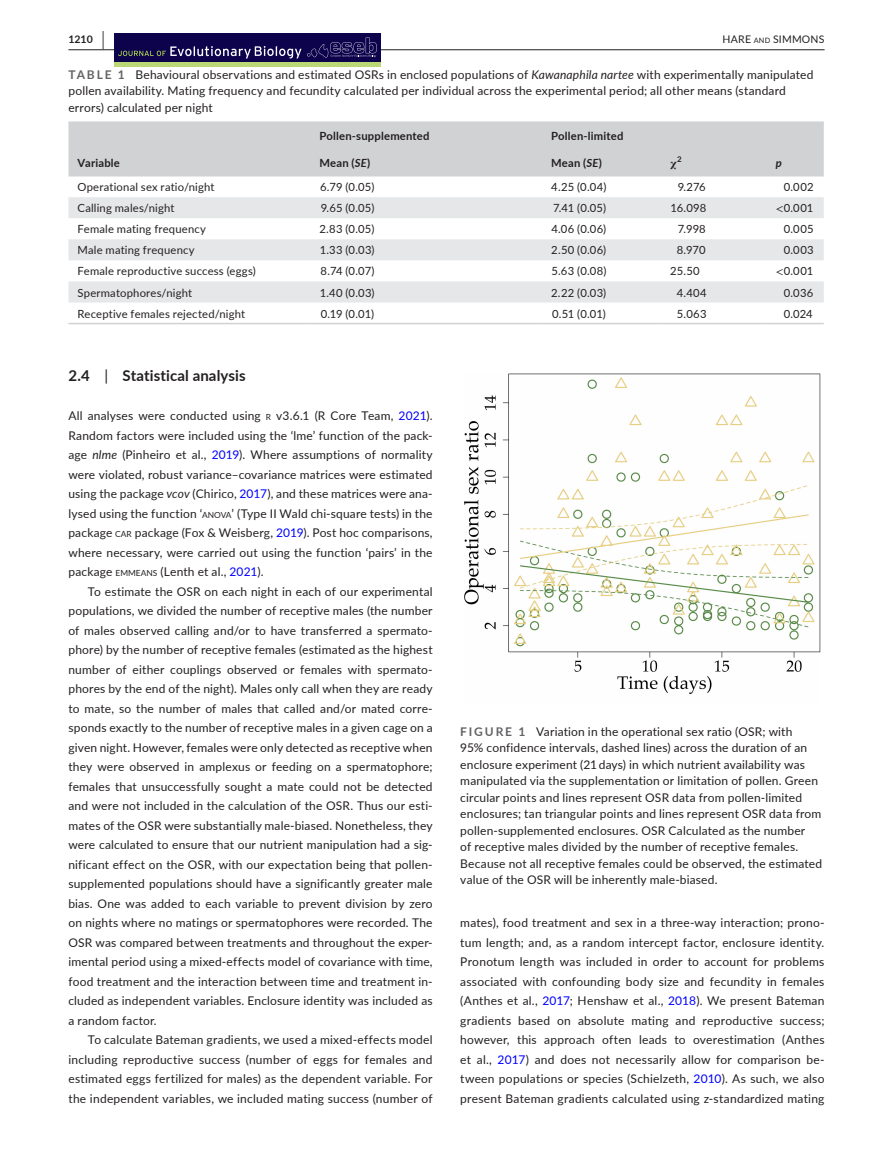
<style>
.page{position:relative;width:893px;height:1174px;background:#fff}
.page>*{position:absolute;margin:0;border:0;box-sizing:border-box;transform-origin:0 0}
.t1{font:700 15px "Lato";letter-spacing:.005em;color:#231f20}
.t2{font:12px/19.5px "Lato";letter-spacing:.015em;color:#231f20;text-align:justify}
.t3{font:11.25px "Lato";letter-spacing:.015em;color:#231f20}
.t4{font:700 11.25px "Lato";letter-spacing:.02em;color:#231f20}
.t5{font:700 11.25px "STIX";color:#231f20}
.t6{font:italic 700 11.25px "Lato";color:#231f20}
.t7{font:10.5px "Lato";letter-spacing:.02em;color:#231f20}
.t8{font:700 10.5px "Lato";color:#231f20}
.t9{font:700 7.8px "Lato";color:#231f20}
.s1{font-size:19.5px}
.s2{font-size:7.35px}
.s3{font-weight:700;color:#636366}
.s4{font-style:italic}
.s5{font-family:"STIX"}
.s6{font-weight:400}
.s7{font-size:8.4px}
.s8{color:#00f}
</style>
<div class="page">
<hr style="left:68px;top:49px;width:756px;height:1px;background:#231f20">
<div style="left:114px;top:33px;width:267px;height:33px;background:#0d024c"></div>
<hr style="left:114px;top:62px;width:267px;height:4px;background:#bad976">
<svg style="left:118px;top:46px;width:183px;height:13px"></svg>
<svg style="left:307px;top:38px;width:70px;height:20px"></svg>
<div style="left:68px;top:121px;width:756px;height:55px;background:#d1d2d4"></div>
<svg style="left:68px;top:197px;width:756px;height:105px;fill:#e6e7e9"></svg>
<hr style="left:68px;top:323px;width:242px;height:1px;background:#d1d2d4">
<hr style="left:310px;top:323px;width:232px;height:1px;background:#d1d2d4">
<hr style="left:542px;top:323px;width:119px;height:1px;background:#d1d2d4">
<hr style="left:661px;top:323px;width:106px;height:1px;background:#d1d2d4">
<hr style="left:767px;top:323px;width:57px;height:1px;background:#d1d2d4">
<img style="left:464px;top:373px;width:357px;height:321px">
<p class="t8" style="left:68px;top:31px;width:37px">1210 <span class="s1">|</span></p>
<p class="t7" style="left:723px;top:31px;width:103px">HARE <span class="s2">AND</span> SIMMONS</p>
<p class="t2" style="left:68px;top:66px;width:746px;line-height:16.5px;text-align:left"><span class="s3">TABLE 1</span> Behavioural observations and estimated OSRs in enclosed populations of <span class="s4">Kawanaphila nartee</span> with experimentally manipulated pollen availability. Mating frequency and fecundity calculated per individual across the experimental period; all other means (standard errors) calculated per night</p>
<p class="t4" style="left:77px;top:155px;width:44px">Variable</p>
<p class="t4" style="left:319px;top:127px;width:112px">Pollen-supplemented</p>
<p class="t4" style="left:551px;top:127px;width:74px">Pollen-limited</p>
<p class="t9" style="left:677px;top:154px;width:6px">2</p>
<p class="t4" style="left:319px;top:155px;width:52px">Mean (<span class="s4">SE</span>)</p>
<p class="t4" style="left:551px;top:155px;width:52px">Mean (<span class="s4">SE</span>)</p>
<p class="t6" style="left:776px;top:155px;width:8px">p</p>
<p class="t5" style="left:670px;top:157px;width:8px">χ</p>
<p class="t3" style="left:77px;top:179px;width:139px">Operational sex ratio/night</p>
<p class="t3" style="left:320px;top:179px;width:56px">6.79 (0.05)</p>
<p class="t3" style="left:551px;top:179px;width:57px">4.25 (0.04)</p>
<p class="t3" style="left:678px;top:179px;width:29px">9.276</p>
<p class="t3" style="left:784px;top:179px;width:31px">0.002</p>
<p class="t3" style="left:77px;top:200px;width:98px">Calling males/night</p>
<p class="t3" style="left:321px;top:200px;width:55px">9.65 (0.05)</p>
<p class="t3" style="left:553px;top:200px;width:55px">7.41 (0.05)</p>
<p class="t3" style="left:670px;top:200px;width:37px">16.098</p>
<p class="t3" style="left:776px;top:200px;width:39px"><span class="s5">&lt;</span>0.001</p>
<p class="t3" style="left:77px;top:221px;width:130px">Female mating frequency</p>
<p class="t3" style="left:319px;top:221px;width:57px">2.83 (0.05)</p>
<p class="t3" style="left:551px;top:221px;width:56px">4.06 (0.06)</p>
<p class="t3" style="left:678px;top:221px;width:29px">7.998</p>
<p class="t3" style="left:784px;top:221px;width:31px">0.005</p>
<p class="t3" style="left:77px;top:242px;width:119px">Male mating frequency</p>
<p class="t3" style="left:320px;top:242px;width:56px">1.33 (0.03)</p>
<p class="t3" style="left:551px;top:242px;width:56px">2.50 (0.06)</p>
<p class="t3" style="left:677px;top:242px;width:30px">8.970</p>
<p class="t3" style="left:784px;top:242px;width:31px">0.003</p>
<p class="t3" style="left:77px;top:263px;width:180px">Female reproductive success (eggs)</p>
<p class="t3" style="left:321px;top:263px;width:55px">8.74 (0.07)</p>
<p class="t3" style="left:551px;top:263px;width:57px">5.63 (0.08)</p>
<p class="t3" style="left:670px;top:263px;width:31px">25.50</p>
<p class="t3" style="left:776px;top:263px;width:39px"><span class="s5">&lt;</span>0.001</p>
<p class="t3" style="left:78px;top:284px;width:116px">Spermatophores/night</p>
<p class="t3" style="left:320px;top:284px;width:56px">1.40 (0.03)</p>
<p class="t3" style="left:551px;top:284px;width:57px">2.22 (0.03)</p>
<p class="t3" style="left:677px;top:284px;width:31px">4.404</p>
<p class="t3" style="left:784px;top:284px;width:31px">0.036</p>
<p class="t3" style="left:77px;top:305px;width:169px">Receptive females rejected/night</p>
<p class="t3" style="left:321px;top:305px;width:55px">0.19 (0.01)</p>
<p class="t3" style="left:552px;top:305px;width:55px">0.51 (0.01)</p>
<p class="t3" style="left:677px;top:305px;width:31px">5.063</p>
<p class="t3" style="left:784px;top:305px;width:31px">0.024</p>
<p class="t1" style="left:68px;top:365px;width:179px">2.4 <span class="s6">|</span> Statistical analysis</p>
<p class="t2" style="left:68px;top:405px;width:366px">All analyses were conducted using <span class="s7">R</span> v3.6.1 (R Core Team, <span class="s8">2021</span>).<br>Random factors were included using the ‘lme’ function of the pack&shy;age <span class="s4">nlme</span> (Pinheiro et al., <span class="s8">2019</span>). Where assumptions of normality were violated, robust variance–covariance matrices were estimated using the package <span class="s4">vcov</span> (Chirico, <span class="s8">2017</span>), and these matrices were ana&shy;lysed using the function ‘<span class="s7">ANOVA</span>’ (Type II Wald chi-square tests) in the package <span class="s7">CAR</span> package (Fox &amp; Weisberg, <span class="s8">2019</span>). Post hoc comparisons, where necessary, were carried out using the function ‘pairs’ in the package <span class="s7">EMMEANS</span> (Lenth et al., <span class="s8">2021</span>).</p>
<p class="t2" style="left:68px;top:581px;width:366px;text-indent:20px">To estimate the OSR on each night in each of our experimental populations, we divided the number of receptive males (the number of males observed calling and/or to have transferred a spermato&shy;phore) by the number of receptive females (estimated as the highest number of either couplings observed or females with spermato&shy;phores by the end of the night). Males only call when they are ready to mate, so the number of males that called and/or mated corre&shy;sponds exactly to the number of receptive males in a given cage on a given night. However, females were only detected as receptive when they were observed in amplexus or feeding on a spermatophore; females that unsuccessfully sought a mate could not be detected and were not included in the calculation of the OSR. Thus our esti&shy;mates of the OSR were substantially male-biased. Nonetheless, they were calculated to ensure that our nutrient manipulation had a sig&shy;nificant effect on the OSR, with our expectation being that pollen&shy;supplemented populations should have a significantly greater male bias. One was added to each variable to prevent division by zero on nights where no matings or spermatophores were recorded. The OSR was compared between treatments and throughout the exper&shy;imental period using a mixed-effects model of covariance with time, food treatment and the interaction between time and treatment in&shy;cluded as independent variables. Enclosure identity was included as a random factor.</p>
<p class="t2" style="left:68px;top:1029px;width:366px;text-indent:20px">To calculate Bateman gradients, we used a mixed-effects model including reproductive success (number of eggs for females and estimated eggs fertilized for males) as the dependent variable. For the independent variables, we included mating success (number of</p>
<p class="t2" style="left:460px;top:722px;width:363px;line-height:16.5px;text-align:left"><span class="s3">FIGURE 1</span> Variation in the operational sex ratio (OSR; with<br>95% confidence intervals, dashed lines) across the duration of an enclosure experiment (21 days) in which nutrient availability was manipulated via the supplementation or limitation of pollen. Green circular points and lines represent OSR data from pollen-limited enclosures; tan triangular points and lines represent OSR data from pollen-supplemented enclosures. OSR Calculated as the number<br>of receptive males divided by the number of receptive females.<br>Because not all receptive females could be observed, the estimated value of the OSR will be inherently male-biased.</p>
<p class="t2" style="left:460px;top:912px;width:366px">mates), food treatment and sex in a three-way interaction; prono&shy;tum length; and, as a random intercept factor, enclosure identity.<br>Pronotum length was included in order to account for problems associated with confounding body size and fecundity in females (Anthes et al., <span class="s8">2017</span>; Henshaw et al., <span class="s8">2018</span>). We present Bateman gradients based on absolute mating and reproductive success; however, this approach often leads to overestimation (Anthes et al., <span class="s8">2017</span>) and does not necessarily allow for comparison be&shy;tween populations or species (Schielzeth, <span class="s8">2010</span>). As such, we also present Bateman gradients calculated using z-standardized mating</p>
</div>
